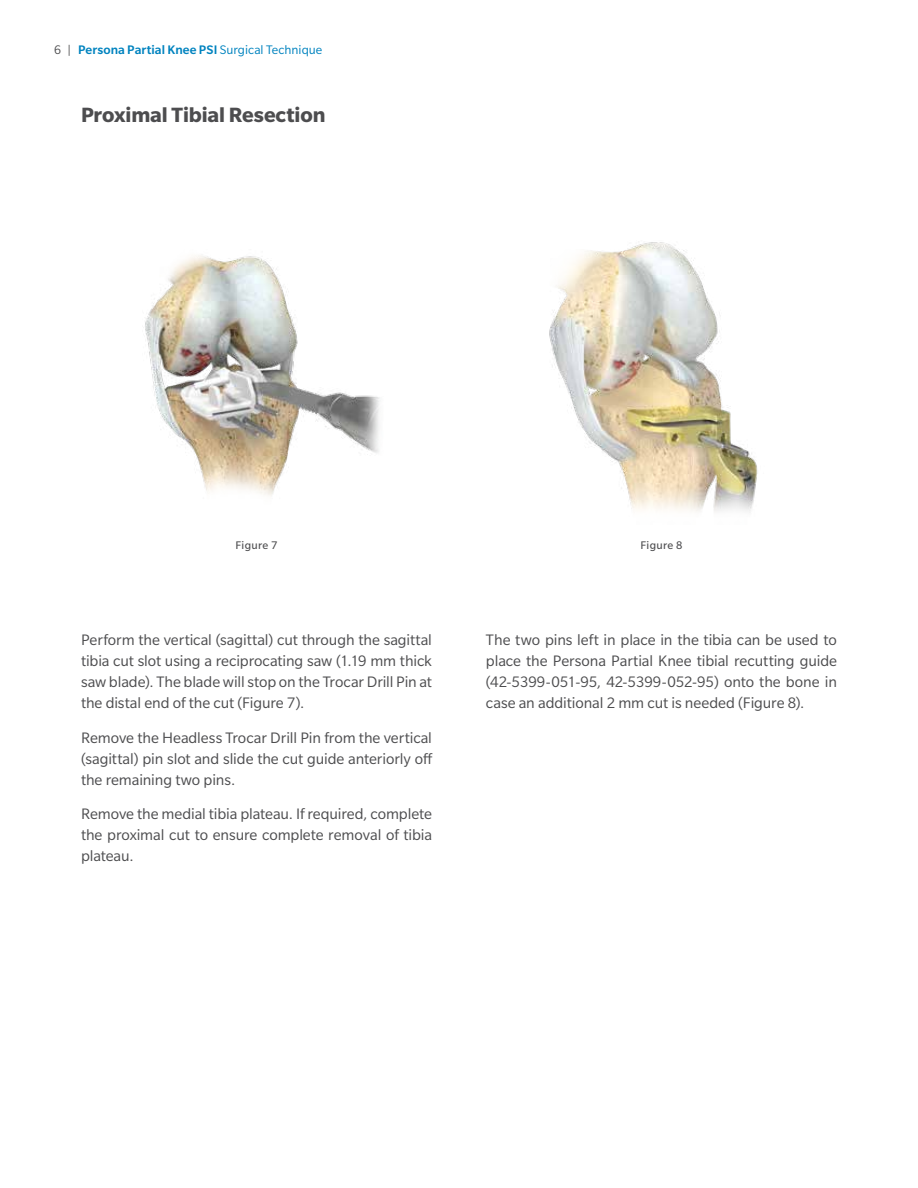
<style>
.page{position:relative;width:918px;height:1188px;background:#fff}
.page>*{position:absolute;margin:0;border:0;box-sizing:border-box;transform-origin:0 0}
.t1{font:700 22.5px "Slate Pro";letter-spacing:-.005em;color:#4d4d4f}
.t2{font:16.5px/21px "Slate Pro";letter-spacing:-.005em;color:#4d4d4f;text-align:justify}
.t3{font:500 13.5px "Slate Pro";letter-spacing:.005em;color:#0083bf}
.t4{font:12px "Slate Pro";letter-spacing:.025em;color:#4d4d4f}
.s1{font-weight:400;color:#4d4d4f}
.s2{font-weight:400}
</style>
<div class="page">
<img style="left:145px;top:255px;width:235px;height:241px">
<img style="left:549px;top:242px;width:209px;height:271px">
<p class="t3" style="left:54px;top:42px;width:270px"><span class="s1">6 |</span> Persona Partial Knee PSI <span class="s2">Surgical Technique</span></p>
<h1 class="t1" style="left:81px;top:102px;width:246px">Proximal Tibial Resection</h1>
<p class="t4" style="left:236px;top:539px;width:43px">Figure 7</p>
<p class="t4" style="left:641px;top:539px;width:43px">Figure 8</p>
<p class="t2" style="left:81px;top:629px;width:353px">Perform the vertical (sagittal) cut through the sagittal tibia cut slot using a reciprocating saw (1.19 mm thick saw blade). The blade will stop on the Trocar Drill Pin at the distal end of the cut (Figure 7).</p>
<p class="t2" style="left:81px;top:727px;width:353px">Remove the Headless Trocar Drill Pin from the vertical (sagittal) pin slot and slide the cut guide anteriorly off the remaining two pins.</p>
<p class="t2" style="left:81px;top:803px;width:353px">Remove the medial tibia plateau. If required, complete the proximal cut to ensure complete removal of tibia plateau.</p>
<p class="t2" style="left:486px;top:629px;width:353px">The two pins left in place in the tibia can be used to place the Persona Partial Knee tibial recutting guide (42-5399-051-95, 42-5399-052-95) onto the bone in case an additional 2 mm cut is needed (Figure 8).</p>
</div>
